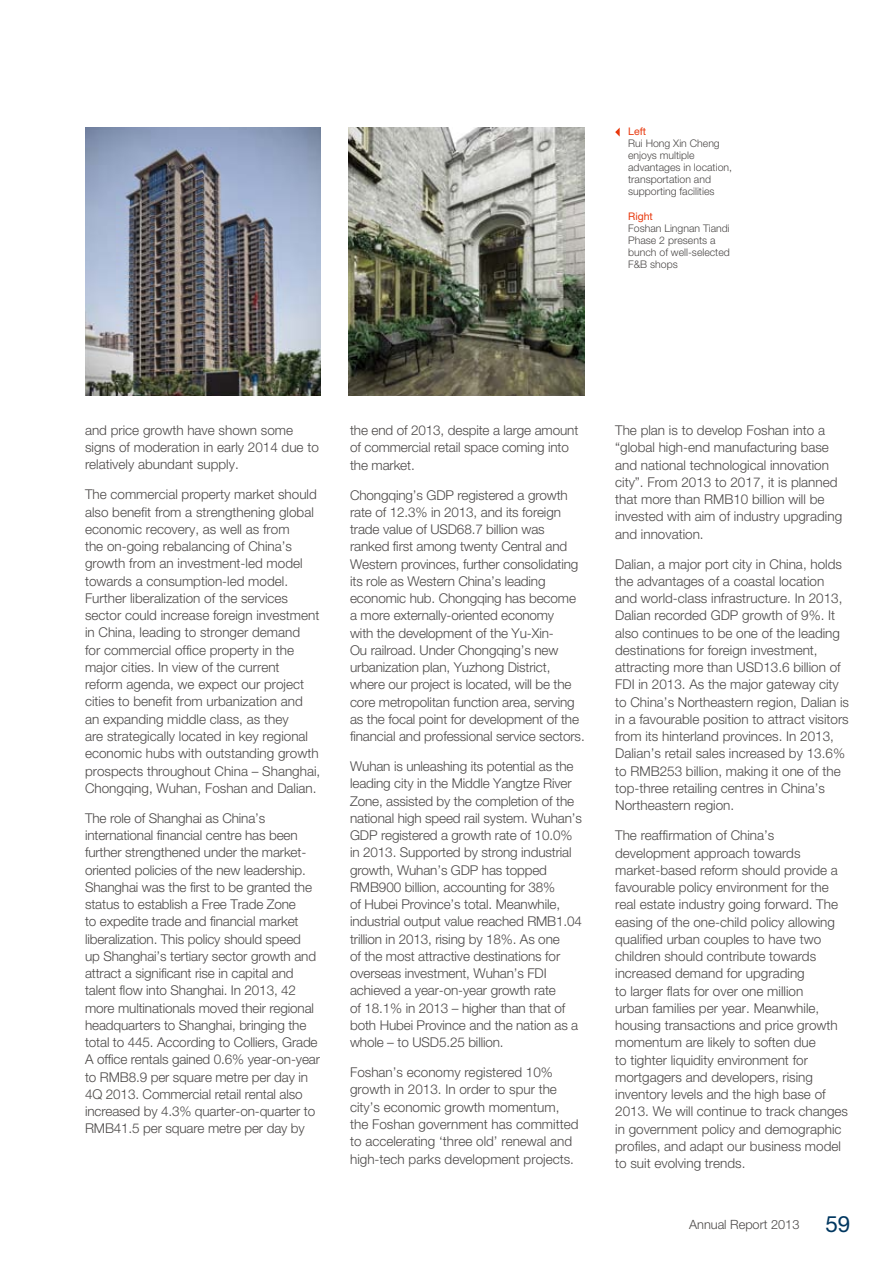
<style>
.page{position:relative;width:893px;height:1263px;background:#fff}
.page>*{position:absolute;margin:0;border:0;box-sizing:border-box;transform-origin:0 0}
.t1{font:300 13.5px/17.2px "Helvetica Neue";color:#4c4948}
.t2{font:300 12.75px "Helvetica Neue";color:#4c4948}
.t3{font:300 10.5px/12px "Helvetica Neue";color:#4c4948}
.t4{font:10.5px "Helvetica Neue";color:#e8380d}
.s1{font-weight:400;font-size:22.5px;color:#003760}
</style>
<div class="page">
<img style="left:85px;top:128px;width:235px;height:267px">
<img style="left:349px;top:128px;width:235px;height:267px">
<svg style="left:615px;top:128px;width:5px;height:9px"></svg>
<p class="t4" style="left:628px;top:125px;width:19px">Left</p>
<p class="t3" style="left:628px;top:137px;width:105px">Rui Hong Xin Cheng enjoys multiple advantages in location, transportation and supporting facilities</p>
<p class="t4" style="left:628px;top:210px;width:26px">Right</p>
<p class="t3" style="left:628px;top:222px;width:103px">Foshan Lingnan Tiandi<br>Phase 2 presents a bunch of well-selected<br>F&amp;B shops</p>
<p class="t1" style="left:85px;top:421px;width:235px">and price growth have shown some signs of moderation in early 2014 due to relatively abundant supply.</p>
<p class="t1" style="left:85px;top:486px;width:237px">The commercial property market should also benefit from a strengthening global economic recovery, as well as from<br>the on-going rebalancing of China’s growth from an investment-led model towards a consumption-led model.<br>Further liberalization of the services sector could increase foreign investment in China, leading to stronger demand<br>for commercial office property in the major cities. In view of the current reform agenda, we expect our project cities to benefit from urbanization and an expanding middle class, as they<br>are strategically located in key regional economic hubs with outstanding growth prospects throughout China – Shanghai, Chongqing, Wuhan, Foshan and Dalian.</p>
<p class="t1" style="left:85px;top:809px;width:236px">The role of Shanghai as China’s international financial centre has been further strengthened under the market&shy;oriented policies of the new leadership.<br>Shanghai was the first to be granted the status to establish a Free Trade Zone<br>to expedite trade and financial market liberalization. This policy should speed<br>up Shanghai’s tertiary sector growth and attract a significant rise in capital and talent flow into Shanghai. In 2013, 42 more multinationals moved their regional headquarters to Shanghai, bringing the total to 445. According to Colliers, Grade A office rentals gained 0.6% year-on-year to RMB8.9 per square metre per day in 4Q 2013. Commercial retail rental also increased by 4.3% quarter-on-quarter to RMB41.5 per square metre per day by</p>
<p class="t1" style="left:350px;top:421px;width:230px">the end of 2013, despite a large amount of commercial retail space coming into the market.</p>
<p class="t1" style="left:350px;top:486px;width:236px">Chongqing’s GDP registered a growth rate of 12.3% in 2013, and its foreign trade value of USD68.7 billion was ranked first among twenty Central and Western provinces, further consolidating its role as Western China’s leading economic hub. Chongqing has become a more externally-oriented economy<br>with the development of the Yu-Xin-<br>Ou railroad. Under Chongqing’s new urbanization plan, Yuzhong District, where our project is located, will be the core metropolitan function area, serving as the focal point for development of the financial and professional service sectors.</p>
<p class="t1" style="left:350px;top:757px;width:233px">Wuhan is unleashing its potential as the leading city in the Middle Yangtze River Zone, assisted by the completion of the national high speed rail system. Wuhan’s GDP registered a growth rate of 10.0% in 2013. Supported by strong industrial growth, Wuhan’s GDP has topped RMB900 billion, accounting for 38%<br>of Hubei Province’s total. Meanwhile, industrial output value reached RMB1.04 trillion in 2013, rising by 18%. As one<br>of the most attractive destinations for overseas investment, Wuhan’s FDI achieved a year-on-year growth rate<br>of 18.1% in 2013 – higher than that of both Hubei Province and the nation as a whole – to USD5.25 billion.</p>
<p class="t1" style="left:350px;top:1063px;width:230px">Foshan’s economy registered 10% growth in 2013. In order to spur the city’s economic growth momentum, the Foshan government has committed to accelerating ‘three old’ renewal and high-tech parks development projects.</p>
<p class="t1" style="left:615px;top:421px;width:229px">The plan is to develop Foshan into a “global high-end manufacturing base and national technological innovation city”. From 2013 to 2017, it is planned that more than RMB10 billion will be invested with aim of industry upgrading and innovation.</p>
<p class="t1" style="left:615px;top:555px;width:235px">Dalian, a major port city in China, holds the advantages of a coastal location and world-class infrastructure. In 2013, Dalian recorded GDP growth of 9%. It also continues to be one of the leading destinations for foreign investment, attracting more than USD13.6 billion of FDI in 2013. As the major gateway city to China’s Northeastern region, Dalian is in a favourable position to attract visitors from its hinterland provinces. In 2013, Dalian’s retail sales increased by 13.6% to RMB253 billion, making it one of the top-three retailing centres in China’s Northeastern region.</p>
<p class="t1" style="left:615px;top:826px;width:234px">The reaffirmation of China’s development approach towards market-based reform should provide a favourable policy environment for the real estate industry going forward. The easing of the one-child policy allowing qualified urban couples to have two children should contribute towards increased demand for upgrading<br>to larger flats for over one million<br>urban families per year. Meanwhile, housing transactions and price growth momentum are likely to soften due<br>to tighter liquidity environment for mortgagers and developers, rising inventory levels and the high base of 2013. We will continue to track changes in government policy and demographic profiles, and adapt our business model to suit evolving trends.</p>
<p class="t2" style="left:689px;top:1216px;width:163px">Annual Report 2013 <span class="s1">59</span></p>
</div>
